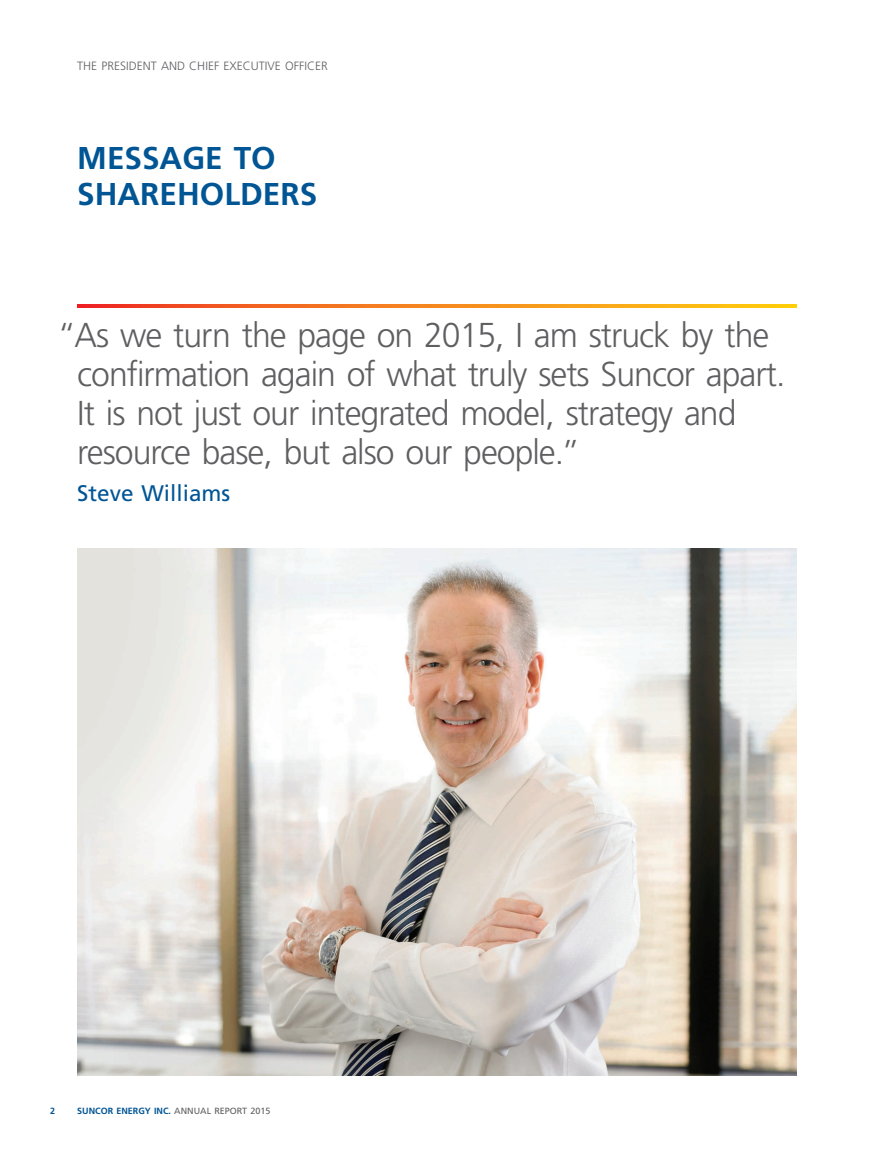
<style>
.page{position:relative;width:892px;height:1162px;background:#fff}
.page>*{position:absolute;margin:0;border:0;box-sizing:border-box;transform-origin:0 0}
.t1{font:300 34.5px/39px "Frutiger";letter-spacing:-.03em;color:#5f5f62}
.t2{font:700 31.5px/36px "Frutiger";color:#005595}
.t3{font:22.5px "Frutiger";color:#005595}
.t4{font:300 12px "Frutiger";color:#5f5f62}
.t5{font:700 9px "Frutiger";color:#005595}
.s1{font-weight:400;color:#5f5f62}
</style>
<div class="page">
<svg style="left:77px;top:305px;width:320px;height:3px"></svg>
<hr style="left:397px;top:305px;width:14px;height:3px;background:#f58320">
<svg style="left:411px;top:305px;width:385px;height:3px"></svg>
<img style="left:77px;top:548px;width:719px;height:527px">
<p class="t4" style="left:77px;top:61px;width:252px">THE PRESIDENT AND CHIEF EXECUTIVE OFFICER</p>
<p class="t2" style="left:77px;top:142px;width:241px">MESSAGE TO<br>SHAREHOLDERS</p>
<p class="t1" style="left:77px;top:318px;width:709px;text-indent:-18px">‘‘As we turn the page on 2015, I am struck by the confirmation again of what truly sets Suncor apart.<br>It is not just our integrated model, strategy and resource base, but also our people.’’</p>
<p class="t3" style="left:77px;top:484px;width:154px">Steve Williams</p>
<p class="t5" style="left:50px;top:1107px;width:7px">2</p>
<p class="t5" style="left:77px;top:1107px;width:195px">SUNCOR ENERGY INC. <span class="s1">ANNUAL REPORT 2015</span></p>
</div>
